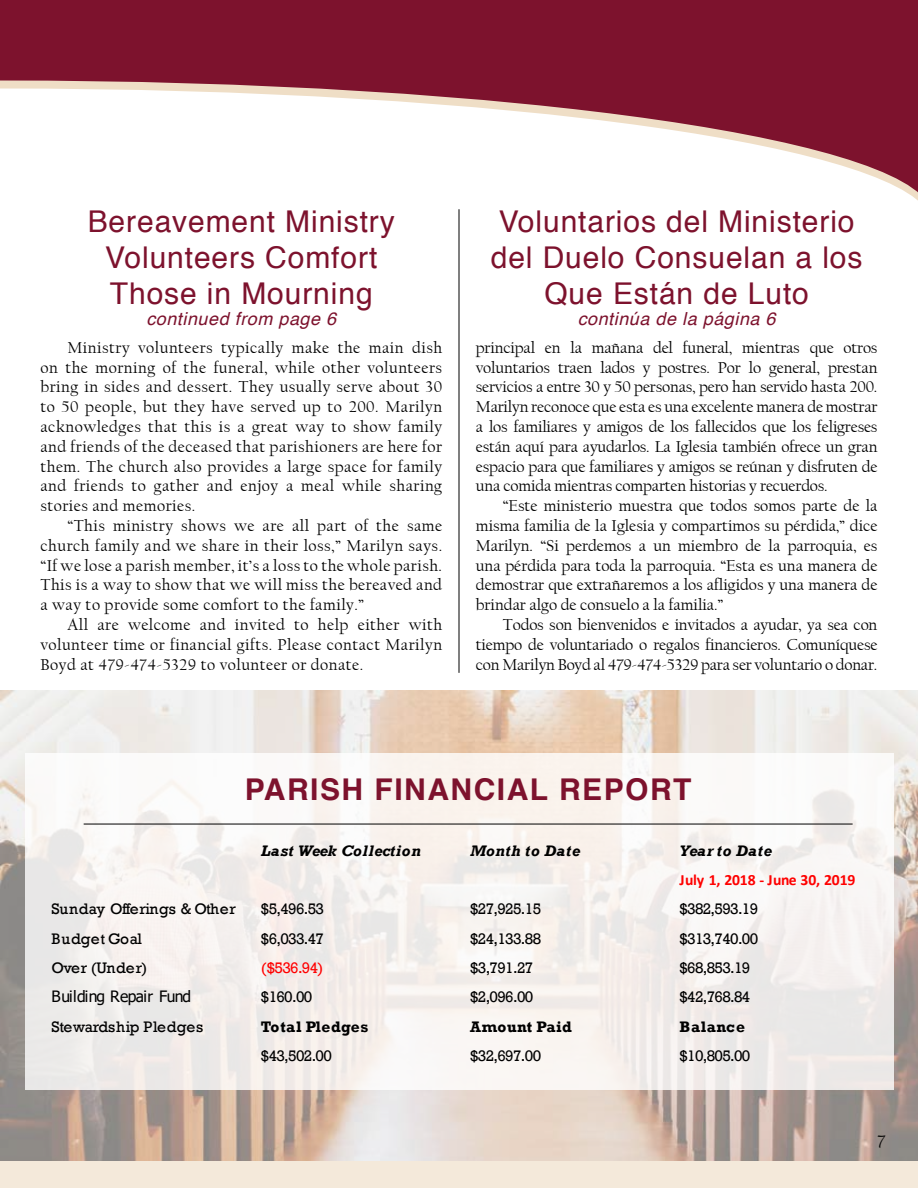
<style>
.page{position:relative;width:918px;height:1188px;background:#fff}
.page>*{position:absolute;margin:0;border:0;box-sizing:border-box;transform-origin:0 0}
.t1{font:30px/36px "Helvetica";letter-spacing:.03em;color:#7d122d;text-align:center}
.t2{font:700 30px "Helvetica";letter-spacing:.05em;color:#7d122d}
.t3{font:italic 18px "Helvetica";letter-spacing:.03em;color:#7d122d}
.t4{font:18px "Californian FB";color:#000}
.t5{font:16.5px/19.8px "Californian FB";letter-spacing:.015em;color:#000;text-align:justify}
.t6{font:15.6px "Rockwell";letter-spacing:-.04em;color:#000}
.t7{font:15.6px "Rockwell";color:#000}
.t8{font:700 15.6px "Rockwell";letter-spacing:.025em;color:#000}
.t9{font:700 15.6px "Calibri";letter-spacing:-.005em;color:#f00}
.t10{font:italic 700 15.6px "Rockwell";letter-spacing:.04em;color:#000}
.t11{font:italic 700 15.6px "Rockwell";letter-spacing:.02em;color:#000}
.t12{font:15.6px "Tahoma";letter-spacing:-.025em;color:#000}
.t13{font:15.6px "Rockwell";letter-spacing:.02em;color:#000}
.t14{font:15.6px "Rockwell";color:#f00}
</style>
<div class="page">
<img style="left:0;top:690px;width:918px;height:471px">
<hr style="left:459px;top:209px;width:1px;height:464px;background:#000">
<div style="left:0;top:0;width:918px;height:81px;background:#7d122d"></div>
<svg style="left:0;top:81px;width:918px;height:138px"></svg>
<div style="left:0;top:1161px;width:918px;height:27px;background:#f4e9da"></div>
<div style="left:25px;top:753px;width:869px;height:337px;background:linear-gradient(to bottom,#f8f5f3,#f0ece9)"></div>
<hr style="left:84px;top:824px;width:769px;height:1px;background:#000">
<h1 class="t1" style="left:88px;top:204px;width:309px">Bereavement Ministry<br>Volunteers Comfort<br>Those in Mourning</h1>
<p class="t3" style="left:146px;top:305px;width:191px">continued from page 6</p>
<p class="t5" style="left:41px;top:338px;width:403px;text-indent:27px">Ministry volunteers typically make the main dish on the morning of the funeral, while other volunteers bring in sides and dessert. They usually serve about 30 to 50 people, but they have served up to 200. Marilyn acknowledges that this is a great way to show family and friends of the deceased that parishioners are here for them. The church also provides a large space for family and friends to gather and enjoy a meal while sharing stories and memories.</p>
<p class="t5" style="left:41px;top:516px;width:403px;text-indent:27px">“This ministry shows we are all part of the same church family and we share in their loss,” Marilyn says. “If we lose a parish member, it’s a loss to the whole parish.<br>This is a way to show that we will miss the bereaved and a way to provide some comfort to the family.”</p>
<p class="t5" style="left:41px;top:615px;width:403px;text-indent:27px">All are welcome and invited to help either with volunteer time or financial gifts. Please contact Marilyn Boyd at 479-474-5329 to volunteer or donate.</p>
<h1 class="t1" style="left:491px;top:204px;width:373px">Voluntarios del Ministerio del Duelo Consuelan a los<br>Que Están de Luto</h1>
<p class="t3" style="left:578px;top:305px;width:200px">continúa de la página 6</p>
<p class="t5" style="left:476px;top:338px;width:403px">principal en la mañana del funeral, mientras que otros voluntarios traen lados y postres. Por lo general, prestan servicios a entre 30 y 50 personas, pero han servido hasta 200.<br>Marilyn reconoce que esta es una excelente manera de mostrar a los familiares y amigos de los fallecidos que los feligreses están aquí para ayudarlos. La Iglesia también ofrece un gran espacio para que familiares y amigos se reúnan y disfruten de una comida mientras comparten historias y recuerdos.</p>
<p class="t5" style="left:476px;top:496px;width:403px;text-indent:27px">“Este ministerio muestra que todos somos parte de la misma familia de la Iglesia y compartimos su pérdida,” dice Marilyn. “Si perdemos a un miembro de la parroquia, es una pérdida para toda la parroquia. “Esta es una manera de demostrar que extrañaremos a los afligidos y una manera de brindar algo de consuelo a la familia.”</p>
<p class="t5" style="left:476px;top:615px;width:403px;text-indent:27px">Todos son bienvenidos e invitados a ayudar, ya sea con tiempo de voluntariado o regalos financieros. Comuníquese con Marilyn Boyd al 479-474-5329 para ser voluntario o donar.</p>
<h1 class="t2" style="left:245px;top:765px;width:448px">PARISH FINANCIAL REPORT</h1>
<p class="t11" style="left:261px;top:841px;width:162px">Last Week Collection</p>
<p class="t10" style="left:470px;top:841px;width:112px">Month to Date</p>
<p class="t10" style="left:679px;top:841px;width:94px">Year to Date</p>
<p class="t9" style="left:679px;top:869px;width:178px">July 1, 2018 - June 30, 2019</p>
<p class="t6" style="left:52px;top:900px;width:186px">Sunday Offerings &amp; Other</p>
<p class="t6" style="left:261px;top:900px;width:65px">$5,496.53</p>
<p class="t6" style="left:470px;top:900px;width:73px">$27,925.15</p>
<p class="t6" style="left:679px;top:900px;width:80px">$382,593.19</p>
<p class="t13" style="left:52px;top:930px;width:92px">Budget Goal</p>
<p class="t6" style="left:261px;top:930px;width:65px">$6,033.47</p>
<p class="t6" style="left:470px;top:930px;width:73px">$24,133.88</p>
<p class="t6" style="left:679px;top:930px;width:80px">$313,740.00</p>
<p class="t7" style="left:52px;top:959px;width:97px">Over (Under)</p>
<p class="t14" style="left:261px;top:959px;width:64px">($536.94)</p>
<p class="t6" style="left:470px;top:959px;width:65px">$3,791.27</p>
<p class="t6" style="left:679px;top:959px;width:73px">$68,853.19</p>
<p class="t12" style="left:52px;top:986px;width:141px">Building Repair Fund</p>
<p class="t6" style="left:261px;top:988px;width:53px">$160.00</p>
<p class="t6" style="left:470px;top:988px;width:65px">$2,096.00</p>
<p class="t6" style="left:679px;top:988px;width:73px">$42,768.84</p>
<p class="t7" style="left:52px;top:1018px;width:153px">Stewardship Pledges</p>
<p class="t8" style="left:261px;top:1017px;width:109px">Total Pledges</p>
<p class="t8" style="left:470px;top:1017px;width:103px">Amount Paid</p>
<p class="t8" style="left:679px;top:1017px;width:67px">Balance</p>
<p class="t6" style="left:261px;top:1047px;width:73px">$43,502.00</p>
<p class="t6" style="left:470px;top:1047px;width:73px">$32,697.00</p>
<p class="t6" style="left:679px;top:1047px;width:73px">$10,805.00</p>
<p class="t4" style="left:878px;top:1132px;width:9px">7</p>
</div>
